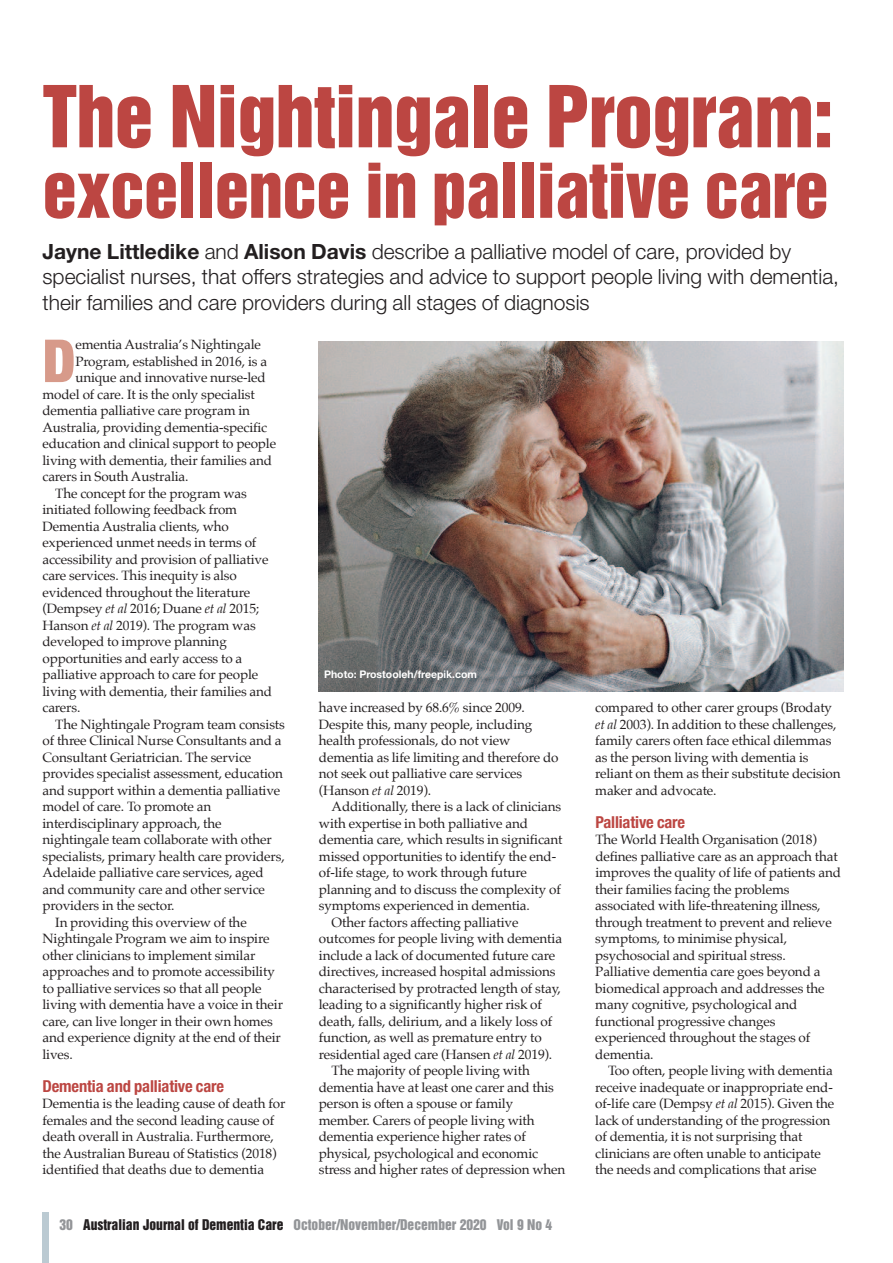
<style>
.page{position:relative;width:893px;height:1263px;background:#fff}
.page>*{position:absolute;margin:0;border:0;box-sizing:border-box;transform-origin:0 0}
.t1{font:78px "Helvetica Inserat";letter-spacing:-.01em;color:#bc4642}
.t2{font:69px "Helvetica Inserat";letter-spacing:-.01em;color:#bc4642}
.t3{font:900 condensed 59.4px "Helvetica Neue";color:#d79a8a}
.t4{font:300 21px/25.5px "Helvetica Neue";color:#231f20}
.t5{font:700 condensed 16.5px "Helvetica Neue";letter-spacing:-.01em;color:#bc4642}
.t6{font:13.5px/16.5px "Palatino";letter-spacing:-.01em;color:#231f20}
.t7{font:13.5px "Helvetica Inserat";color:#939598}
.t8{font:700 10.5px "Helvetica Neue";color:#fff}
.s1{font-weight:700}
.s2{font-style:italic}
.s3{color:#231f20}
</style>
<div class="page">
<div style="left:43px;top:1212px;width:6px;height:51px;background:#bbcad2"></div>
<img style="left:319px;top:342px;width:524px;height:349px">
<h1 class="t1" style="left:43px;top:85px;width:792px">The Nightingale Program:</h1>
<h2 class="t2" style="left:43px;top:163px;width:788px">excellence in palliative care</h2>
<p class="t4" style="left:43px;top:238px;width:798px"><span class="s1">Jayne Littledike</span> and <span class="s1">Alison Davis</span> describe a palliative model of care, provided by specialist nurses, that offers strategies and advice to support people living with dementia, their families and care providers during all stages of diagnosis</p>
<h3 class="t3" style="left:43px;top:340px;width:35px">D</h3>
<p class="t6" style="left:75px;top:337px;width:187px">ementia Australia’s Nightingale</p>
<p class="t6" style="left:75px;top:354px;width:193px">Program, established in 2016, is a</p>
<p class="t6" style="left:75px;top:370px;width:192px">unique and innovative nurse-led</p>
<p class="t6" style="left:43px;top:387px;width:214px">model of care. It is the only specialist</p>
<p class="t6" style="left:43px;top:403px;width:209px">dementia palliative care program in</p>
<p class="t6" style="left:43px;top:420px;width:226px">Australia, providing dementia-specific</p>
<p class="t6" style="left:43px;top:436px;width:235px">education and clinical support to people</p>
<p class="t6" style="left:43px;top:453px;width:231px">living with dementia, their families and</p>
<p class="t6" style="left:43px;top:469px;width:148px">carers in South Australia.</p>
<p class="t6" style="left:55px;top:486px;width:193px">The concept for the program was</p>
<p class="t6" style="left:43px;top:502px;width:196px">initiated following feedback from</p>
<p class="t6" style="left:43px;top:519px;width:188px">Dementia Australia clients, who</p>
<p class="t6" style="left:43px;top:535px;width:215px">experienced unmet needs in terms of</p>
<p class="t6" style="left:43px;top:552px;width:228px">accessibility and provision of palliative</p>
<p class="t6" style="left:43px;top:568px;width:196px">care services. This inequity is also</p>
<p class="t6" style="left:43px;top:585px;width:209px">evidenced throughout the literature</p>
<p class="t6" style="left:43px;top:601px;width:218px">(Dempsey <span class="s2">et al</span> 2016; Duane <span class="s2">et al</span> 2015;</p>
<p class="t6" style="left:43px;top:618px;width:215px">Hanson <span class="s2">et al</span> 2019). The program was</p>
<p class="t6" style="left:43px;top:634px;width:186px">developed to improve planning</p>
<p class="t6" style="left:43px;top:651px;width:201px">opportunities and early access to a</p>
<p class="t6" style="left:43px;top:667px;width:217px">palliative approach to care for people</p>
<p class="t6" style="left:43px;top:684px;width:231px">living with dementia, their families and</p>
<p class="t6" style="left:43px;top:700px;width:39px">carers.</p>
<p class="t6" style="left:55px;top:717px;width:231px">The Nightingale Program team consists</p>
<p class="t6" style="left:43px;top:733px;width:241px">of three Clinical Nurse Consultants and a</p>
<p class="t6" style="left:43px;top:750px;width:210px">Consultant Geriatrician. The service</p>
<p class="t6" style="left:43px;top:766px;width:242px">provides specialist assessment, education</p>
<p class="t6" style="left:43px;top:783px;width:239px">and support within a dementia palliative</p>
<p class="t6" style="left:43px;top:799px;width:170px">model of care. To promote an</p>
<p class="t6" style="left:43px;top:816px;width:181px">interdisciplinary approach, the</p>
<p class="t6" style="left:43px;top:832px;width:231px">nightingale team collaborate with other</p>
<p class="t6" style="left:43px;top:849px;width:244px">specialists, primary health care providers,</p>
<p class="t6" style="left:43px;top:865px;width:223px">Adelaide palliative care services, aged</p>
<p class="t6" style="left:43px;top:882px;width:224px">and community care and other service</p>
<p class="t6" style="left:43px;top:898px;width:134px">providers in the sector.</p>
<p class="t6" style="left:55px;top:915px;width:193px">In providing this overview of the</p>
<p class="t6" style="left:42px;top:931px;width:229px">Nightingale Program we aim to inspire</p>
<p class="t6" style="left:42px;top:948px;width:214px">other clinicians to implement similar</p>
<p class="t6" style="left:42px;top:964px;width:234px">approaches and to promote accessibility</p>
<p class="t6" style="left:42px;top:981px;width:221px">to palliative services so that all people</p>
<p class="t6" style="left:42px;top:997px;width:242px">living with dementia have a voice in their</p>
<p class="t6" style="left:42px;top:1014px;width:232px">care, can live longer in their own homes</p>
<p class="t6" style="left:42px;top:1030px;width:240px">and experience dignity at the end of their</p>
<p class="t6" style="left:42px;top:1047px;width:32px">lives.</p>
<p class="t5" style="left:43px;top:1080px;width:183px">Dementia and palliative care</p>
<p class="t6" style="left:42px;top:1096px;width:244px">Dementia is the leading cause of death for females and the second leading cause of death overall in Australia. Furthermore, the Australian Bureau of Statistics (2018) identified that deaths due to dementia</p>
<p class="t8" style="left:324px;top:668px;width:155px">Photo: Prostooleh/freepik.com</p>
<p class="t6" style="left:319px;top:700px;width:241px">have increased by 68.6% since 2009.<br>Despite this, many people, including health professionals, do not view dementia as life limiting and therefore do not seek out palliative care services (Hanson <span class="s2">et al</span> 2019).</p>
<p class="t6" style="left:332px;top:799px;width:231px">Additionally, there is a lack of clinicians</p>
<p class="t6" style="left:319px;top:816px;width:211px">with expertise in both palliative and</p>
<p class="t6" style="left:319px;top:832px;width:245px">dementia care, which results in significant</p>
<p class="t6" style="left:319px;top:849px;width:239px">missed opportunities to identify the end-</p>
<p class="t6" style="left:319px;top:865px;width:209px">of-life stage, to work through future</p>
<p class="t6" style="left:319px;top:882px;width:243px">planning and to discuss the complexity of</p>
<p class="t6" style="left:319px;top:898px;width:212px">symptoms experienced in dementia.</p>
<p class="t6" style="left:332px;top:915px;width:188px">Other factors affecting palliative</p>
<p class="t6" style="left:319px;top:931px;width:245px">outcomes for people living with dementia</p>
<p class="t6" style="left:319px;top:948px;width:238px">include a lack of documented future care</p>
<p class="t6" style="left:319px;top:964px;width:238px">directives, increased hospital admissions</p>
<p class="t6" style="left:319px;top:981px;width:244px">characterised by protracted length of stay,</p>
<p class="t6" style="left:319px;top:997px;width:225px">leading to a significantly higher risk of</p>
<p class="t6" style="left:319px;top:1014px;width:235px">death, falls, delirium, and a likely loss of</p>
<p class="t6" style="left:319px;top:1030px;width:224px">function, as well as premature entry to</p>
<p class="t6" style="left:319px;top:1047px;width:235px">residential aged care (Hansen <span class="s2">et al</span> 2019).</p>
<p class="t6" style="left:332px;top:1063px;width:200px">The majority of people living with</p>
<p class="t6" style="left:319px;top:1080px;width:237px">dementia have at least one carer and this</p>
<p class="t6" style="left:319px;top:1096px;width:196px">person is often a spouse or family</p>
<p class="t6" style="left:319px;top:1113px;width:217px">member. Carers of people living with</p>
<p class="t6" style="left:319px;top:1129px;width:209px">dementia experience higher rates of</p>
<p class="t6" style="left:319px;top:1146px;width:221px">physical, psychological and economic</p>
<p class="t6" style="left:319px;top:1162px;width:248px">stress and higher rates of depression when</p>
<p class="t7" style="left:60px;top:1219px;width:494px">30 <span class="s3">Australian Journal of Dementia Care</span> October/November/December 2020 Vol 9 No 4</p>
<p class="t6" style="left:595px;top:700px;width:247px">compared to other carer groups (Brodaty <span class="s2">et al</span> 2003). In addition to these challenges, family carers often face ethical dilemmas as the person living with dementia is reliant on them as their substitute decision maker and advocate.</p>
<p class="t5" style="left:595px;top:816px;width:91px">Palliative care</p>
<p class="t6" style="left:595px;top:832px;width:247px">The World Health Organisation (2018) defines palliative care as an approach that improves the quality of life of patients and their families facing the problems associated with life-threatening illness, through treatment to prevent and relieve symptoms, to minimise physical, psychosocial and spiritual stress.<br>Palliative dementia care goes beyond a biomedical approach and addresses the many cognitive, psychological and functional progressive changes experienced throughout the stages of dementia.</p>
<p class="t6" style="left:595px;top:1063px;width:241px;text-indent:13px">Too often, people living with dementia receive inadequate or inappropriate end&shy;of-life care (Dempsy <span class="s2">et al</span> 2015). Given the lack of understanding of the progression of dementia, it is not surprising that clinicians are often unable to anticipate the needs and complications that arise</p>
</div>
